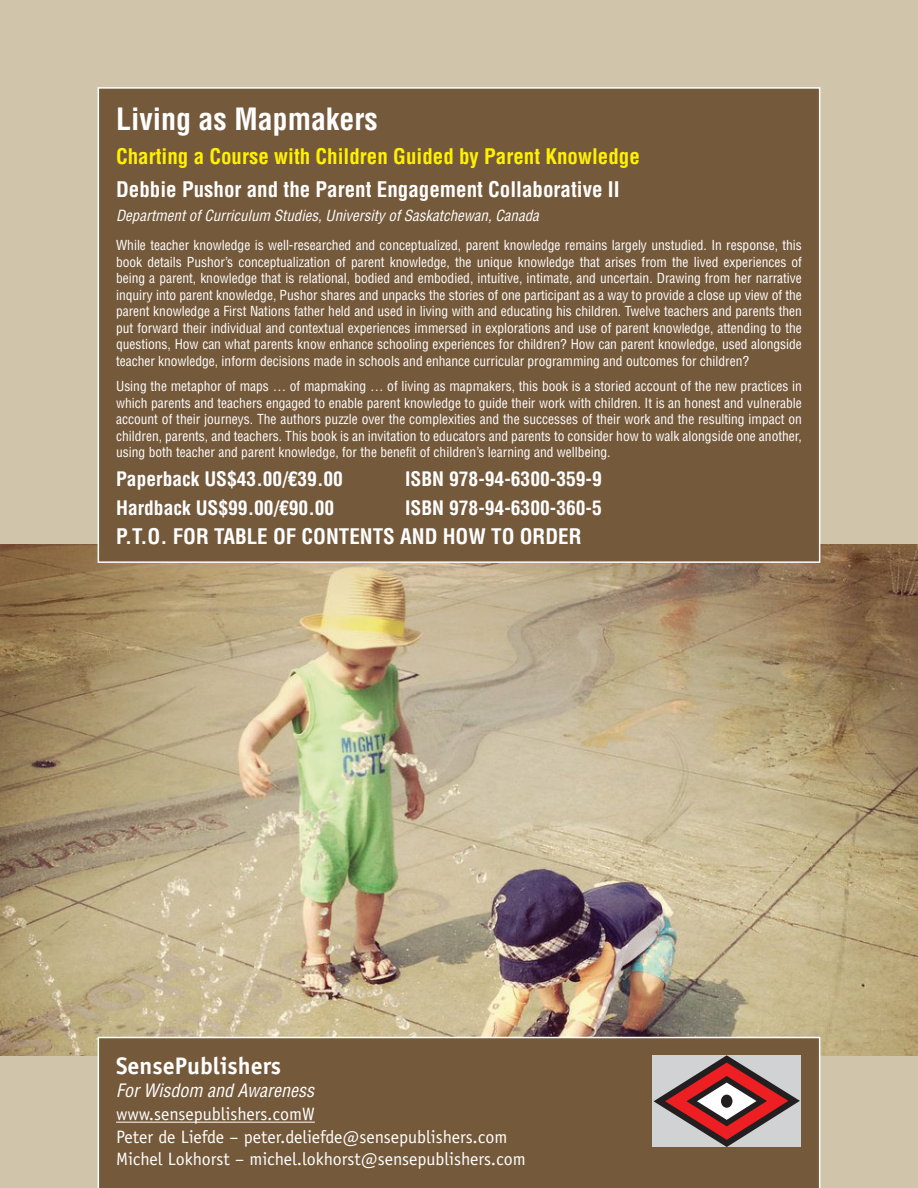
<style>
.page{position:relative;width:918px;height:1188px;background:#d0c5aa}
.page>*{position:absolute;margin:0;border:0;box-sizing:border-box;transform-origin:0 0}
.Affiliation{font:700 condensed 30px "Helvetica";color:#fff}
.t1{font:700 24px "Officina Sans";color:#fff}
.Affiliation-2{font:700 condensed 21px "Helvetica";color:#fff}
.Au_Eds{font:700 condensed 21px "Helvetica";color:#fff101}
.t2{font:700 condensed 19.5px "Helvetica";color:#fff}
.t3{font:18px/21.6px "Officina Sans";color:#fff}
.t4{font:italic condensed 18px "Helvetica";color:#fff}
.Affiliation-3{font:italic condensed 15px "Helvetica";color:#fff}
.BC-Body{font:condensed 13.5px/16.5px "Helvetica";color:#fff;text-align:justify}
</style>
<div class="page">
<img style="left:0;top:544px;width:918px;height:511px">
<div style="left:98px;top:88px;width:722px;height:474px;background:#75593b"></div>
<div style="left:98px;top:87px;width:722px;height:476px;border:2px solid #fff"></div>
<div style="left:98px;top:1037px;width:722px;height:151px;background:#75593b"></div>
<div style="left:652px;top:1055px;width:149px;height:92px;background:#d1d2d4"></div>
<svg style="left:654px;top:1055px;width:146px;height:92px"></svg>
<div style="left:721px;top:1095px;width:11px;height:13px;background:#231f20;border-radius:50%"></div>
<p class="Affiliation" style="left:116px;top:100px;width:263px">Living as Mapmakers</p>
<p class="Au_Eds" style="left:116px;top:143px;width:525px">Charting a Course with Children Guided by Parent Knowledge</p>
<p class="Affiliation-2" style="left:116px;top:176px;width:505px">Debbie Pushor and the Parent Engagement Collaborative II</p>
<p class="Affiliation-3" style="left:116px;top:206px;width:424px">Department of Curriculum Studies, University of Saskatchewan, Canada</p>
<p class="BC-Body" style="left:116px;top:237px;width:687px">While teacher knowledge is well-researched and conceptualized, parent knowledge remains largely unstudied. In response, this book details Pushor’s conceptualization of parent knowledge, the unique knowledge that arises from the lived experiences of being a parent, knowledge that is relational, bodied and embodied, intuitive, intimate, and uncertain. Drawing from her narrative inquiry into parent knowledge, Pushor shares and unpacks the stories of one participant as a way to provide a close up view of the parent knowledge a First Nations father held and used in living with and educating his children. Twelve teachers and parents then put forward their individual and contextual experiences immersed in explorations and use of parent knowledge, attending to the questions, How can what parents know enhance schooling experiences for children? How can parent knowledge, used alongside teacher knowledge, inform decisions made in schools and enhance curricular programming and outcomes for children?</p>
<p class="BC-Body" style="left:116px;top:378px;width:687px">Using the metaphor of maps … of mapmaking … of living as mapmakers, this book is a storied account of the new practices in which parents and teachers engaged to enable parent knowledge to guide their work with children. It is an honest and vulnerable account of their journeys. The authors puzzle over the complexities and the successes of their work and the resulting impact on children, parents, and teachers. This book is an invitation to educators and parents to consider how to walk alongside one another, using both teacher and parent knowledge, for the benefit of children’s learning and wellbeing.</p>
<p class="t2" style="left:116px;top:467px;width:228px">Paperback US$43.00/€39.00</p>
<p class="t2" style="left:405px;top:467px;width:198px">ISBN 978-94-6300-359-9</p>
<p class="t2" style="left:116px;top:496px;width:220px">Hardback US$99.00/€90.00</p>
<p class="t2" style="left:405px;top:496px;width:198px">ISBN 978-94-6300-360-5</p>
<p class="Affiliation-2" style="left:116px;top:524px;width:467px">P.T.O. FOR TABLE OF CONTENTS AND HOW TO ORDER</p>
<p class="t1" style="left:116px;top:1051px;width:166px">SensePublishers</p>
<p class="t4" style="left:116px;top:1079px;width:200px">For Wisdom and Awareness</p>
<p class="t3" style="left:116px;top:1104px;width:200px">www.sensepublishers.comW</p>
<p class="t3" style="left:116px;top:1127px;width:411px">Peter de Liefde – peter.deliefde@sensepublishers.com<br>Michel Lokhorst – michel.lokhorst@sensepublishers.com</p>
</div>
